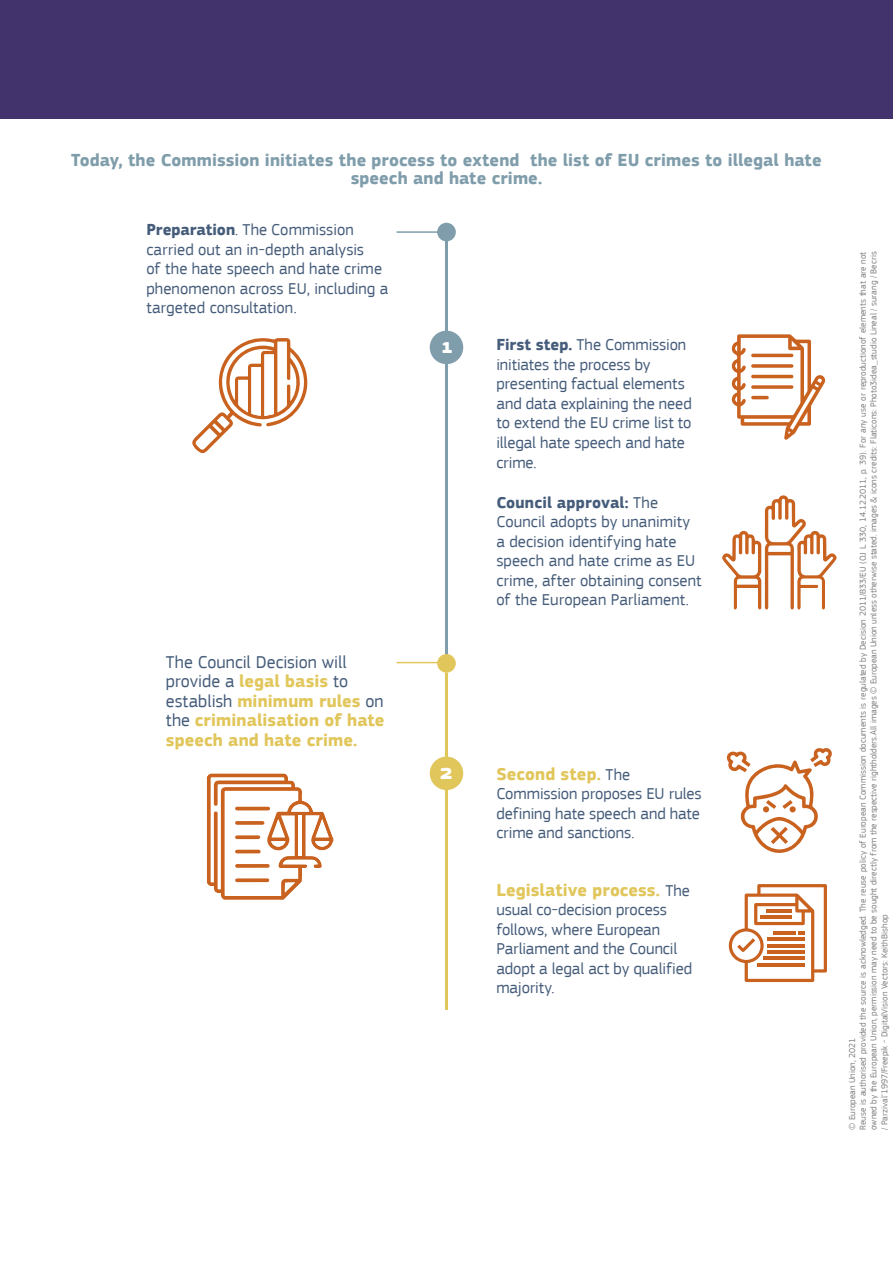
<style>
.page{position:relative;width:893px;height:1263px;background:#fff}
.page>*{position:absolute;margin:0;border:0;box-sizing:border-box;transform-origin:0 0}
.t1{font:700 21.75px "EC Square Sans Pro";color:#fff}
.t2{font:700 18px/19.5px "EC Square Sans Pro";letter-spacing:.005em;color:#e1c65b}
.t3{font:700 18px/18px "EC Square Sans Pro";letter-spacing:.005em;color:#7f9dab;text-align:center}
.t4{font:16.5px/19.5px "EC Square Sans Pro";color:#455c7a}
.t5{font:9px/10.8px "EC Square Sans Pro";color:#818080}
.s1{font-weight:700}
.s2{font-weight:400;color:#455c7a}
.s3{color:#e2c75c}
.s4{font-weight:400;font-size:16.5px;color:#455c7a}
</style>
<div class="page">
<div style="left:0;top:0;width:893px;height:118px;background:#43336d"></div>
<hr style="left:445px;top:673px;width:3px;height:337px;background:#e1c65b">
<div style="left:437px;top:223px;width:19px;height:18px;background:#7f9dab;border-radius:50%"></div>
<hr style="left:445px;top:232px;width:3px;height:431px;background:#7f9dab">
<div style="left:430px;top:331px;width:33px;height:33px;background:#7f9dab;border-radius:50%"></div>
<div style="left:430px;top:756px;width:33px;height:34px;background:#e1c65b;border-radius:50%"></div>
<div style="left:437px;top:654px;width:19px;height:19px;background:#e1c65b;border-radius:50%"></div>
<hr style="left:397px;top:231px;width:49px;height:2px;background:#7f9dab">
<hr style="left:397px;top:662px;width:49px;height:1px;background:#e1c65b">
<svg style="left:192px;top:338px;width:116px;height:115px"></svg>
<svg style="left:722px;top:495px;width:114px;height:114px"></svg>
<svg style="left:731px;top:334px;width:95px;height:106px"></svg>
<svg style="left:728px;top:884px;width:99px;height:99px"></svg>
<hr style="left:760px;top:916px;width:32px;height:3px;background:#c9611f">
<hr style="left:767px;top:909px;width:25px;height:3px;background:#c9611f">
<svg style="left:726px;top:748px;width:106px;height:105px"></svg>
<svg style="left:207px;top:773px;width:126px;height:127px"></svg>
<p class="t3" style="left:71px;top:151px;width:752px">Today, the Commission initiates the process to extend the list of EU crimes to illegal hate speech and hate crime.</p>
<p class="t4" style="left:146px;top:220px;width:243px"><span class="s1">Preparation</span>. The Commission carried out an in-depth analysis<br>of the hate speech and hate crime phenomenon across EU, including a targeted consultation.</p>
<p class="t2" style="left:166px;top:652px;width:220px"><span class="s2">The Council Decision will provide a</span> <span class="s3">legal basis</span> <span class="s2">to establish</span> minimum rules <span class="s2">on the</span> criminalisation of hate speech and hate crime.</p>
<h1 class="t1" style="left:441px;top:333px;width:14px">1</h1>
<p class="t4" style="left:496px;top:335px;width:197px"><span class="s1">First step.</span> The Commission initiates the process by presenting factual elements and data explaining the need to extend the EU crime list to illegal hate speech and hate crime.</p>
<p class="t4" style="left:496px;top:493px;width:207px"><span class="s1">Council approval:</span> The<br>Council adopts by unanimity a decision identifying hate speech and hate crime as EU crime, after obtaining consent of the European Parliament.</p>
<h1 class="t1" style="left:440px;top:758px;width:14px">2</h1>
<p class="t2" style="left:496px;top:764px;width:135px">Second step. <span class="s4">The</span></p>
<p class="t4" style="left:496px;top:784px;width:207px;text-align:justify">Commission proposes EU rules defining hate speech and hate crime and sanctions.</p>
<p class="t2" style="left:496px;top:881px;width:195px">Legislative process. <span class="s4">The</span></p>
<p class="t4" style="left:496px;top:900px;width:197px">usual co-decision process follows, where European<br>Parliament and the Council adopt a legal act by qualified majority.</p>
<p class="t5" style="left:847px;top:1130px;width:880px;rotate:-90deg">© European Union, 2021<br>Reuse is authorised provided the source is acknowledged. The reuse policy of European Commission documents is regulated by Decision 2011/833/EU (OJ L 330, 14.12.2011, p. 39). For any use or reproductionof elements that are not owned by the European Union, permission may need to be sought directly from the respective rightholders.All images © European Union unless otherwise stated. images &amp; icons credits: Flaticons: Photo3idea_studio Lineal / surang / Becris / Parzival’1997/Freepik - DigitalVision Vectors: KeithBishop</p>
</div>
